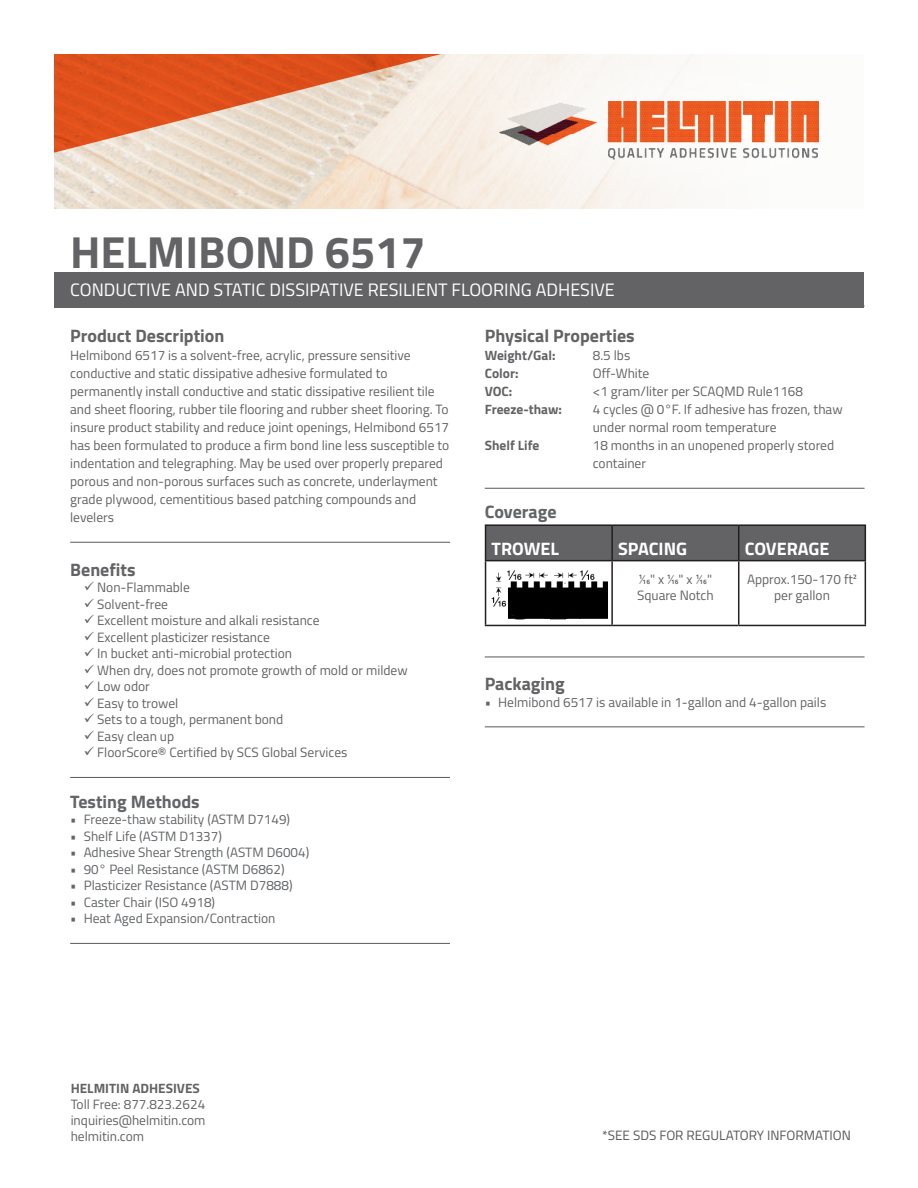
<style>
.page{position:relative;width:918px;height:1188px;background:#fff}
.page>*{position:absolute;margin:0;border:0;box-sizing:border-box;transform-origin:0 0}
.t1{font:700 45px "Cairo";color:#636366}
.t2{font:18px "Cairo";color:#fff}
.t3{font:700 18px "Cairo";color:#636366}
.t4{font:700 18px "Cairo";color:#626467}
.t5{font:700 18px "Cairo";color:#fff}
.t6{font:13.5px/18px "Cairo";color:#636366}
.t7{font:13.5px "Cairo";color:#626467}
.t8{font:700 13.5px "Cairo";color:#636366}
.t9{font:13.5px "Cairo";color:#57585a}
</style>
<div class="page">
<img style="left:54px;top:153px;width:379px;height:55px">
<svg style="left:54px;top:54px;width:379px;height:99px;background:#e59775"></svg>
<div style="left:433px;top:28px;width:457px;height:202px;background:#fff;opacity:.75"></div>
<img style="left:500px;top:102px;width:318px;height:57px">
<hr style="left:70px;top:542px;width:380px;height:1px;background:#57585a">
<hr style="left:70px;top:777px;width:380px;height:1px;background:#57585a">
<hr style="left:70px;top:943px;width:380px;height:1px;background:#57585a">
<hr style="left:485px;top:306px;width:380px;height:1px;background:#57585a">
<hr style="left:485px;top:488px;width:380px;height:1px;background:#57585a">
<hr style="left:485px;top:657px;width:380px;height:1px;background:#57585a">
<hr style="left:485px;top:727px;width:380px;height:1px;background:#57585a">
<div style="left:486px;top:525px;width:126px;height:36px;background:#636366"></div>
<div style="left:612px;top:525px;width:127px;height:36px;background:#636366"></div>
<div style="left:739px;top:525px;width:126px;height:36px;background:#636366"></div>
<hr style="left:485px;top:524px;width:127px;height:2px;background:#231f20">
<hr style="left:485px;top:526px;width:1px;height:34px;background:#231f20">
<hr style="left:612px;top:524px;width:127px;height:2px;background:#231f20">
<hr style="left:611px;top:526px;width:2px;height:34px;background:#231f20">
<hr style="left:739px;top:524px;width:127px;height:2px;background:#231f20">
<hr style="left:738px;top:526px;width:1px;height:34px;background:#231f20">
<hr style="left:865px;top:526px;width:1px;height:34px;background:#231f20">
<hr style="left:485px;top:560px;width:127px;height:1px;background:#231f20">
<hr style="left:485px;top:561px;width:1px;height:64px;background:#231f20">
<hr style="left:612px;top:560px;width:127px;height:1px;background:#231f20">
<hr style="left:611px;top:561px;width:2px;height:64px;background:#231f20">
<hr style="left:739px;top:560px;width:127px;height:1px;background:#231f20">
<hr style="left:738px;top:561px;width:1px;height:64px;background:#231f20">
<hr style="left:865px;top:561px;width:1px;height:64px;background:#231f20">
<hr style="left:485px;top:625px;width:127px;height:1px;background:#231f20">
<hr style="left:612px;top:625px;width:127px;height:1px;background:#231f20">
<hr style="left:739px;top:625px;width:127px;height:1px;background:#231f20">
<img style="left:492px;top:570px;width:116px;height:49px">
<div style="left:54px;top:272px;width:810px;height:36px;background:#636366"></div>
<p class="t1" style="left:70px;top:216px;width:357px">HELMIBOND 6517</p>
<p class="t2" style="left:70px;top:276px;width:546px">CONDUCTIVE AND STATIC DISSIPATIVE RESILIENT FLOORING ADHESIVE</p>
<p class="t3" style="left:70px;top:321px;width:156px">Product Description</p>
<p class="t6" style="left:70px;top:346px;width:381px">Helmibond 6517 is a solvent-free, acrylic, pressure sensitive conductive and static dissipative adhesive formulated to permanently install conductive and static dissipative resilient tile and sheet flooring, rubber tile flooring and rubber sheet flooring. To insure product stability and reduce joint openings, Helmibond 6517 has been formulated to produce a firm bond line less susceptible to indentation and telegraphing. May be used over properly prepared porous and non-porous surfaces such as concrete, underlayment grade plywood, cementitious based patching compounds and levelers</p>
<p class="t3" style="left:70px;top:555px;width:67px">Benefits</p>
<p class="t6" style="left:97px;top:579px;width:94px">Non-Flammable</p>
<p class="t6" style="left:97px;top:595px;width:72px">Solvent-free</p>
<p class="t6" style="left:97px;top:612px;width:224px">Excellent moisture and alkali resistance</p>
<p class="t6" style="left:97px;top:628px;width:174px">Excellent plasticizer resistance</p>
<p class="t6" style="left:97px;top:645px;width:197px">In bucket anti-microbial protection</p>
<p class="t6" style="left:97px;top:661px;width:312px">When dry, does not promote growth of mold or mildew</p>
<p class="t6" style="left:97px;top:678px;width:54px">Low odor</p>
<p class="t6" style="left:97px;top:694px;width:83px">Easy to trowel</p>
<p class="t6" style="left:97px;top:711px;width:188px">Sets to a tough, permanent bond</p>
<p class="t6" style="left:97px;top:727px;width:78px">Easy clean up</p>
<p class="t6" style="left:97px;top:744px;width:252px">FloorScore® Certified by SCS Global Services</p>
<p class="t4" style="left:70px;top:787px;width:131px">Testing Methods</p>
<p class="t7" style="left:70px;top:810px;width:222px">• Freeze-thaw stability (ASTM D7149)</p>
<p class="t7" style="left:70px;top:826px;width:153px">• Shelf Life (ASTM D1337)</p>
<p class="t7" style="left:70px;top:843px;width:241px">• Adhesive Shear Strength (ASTM D6004)</p>
<p class="t7" style="left:70px;top:859px;width:216px">• 90° Peel Resistance (ASTM D6862)</p>
<p class="t7" style="left:70px;top:876px;width:224px">• Plasticizer Resistance (ASTM D7888)</p>
<p class="t7" style="left:70px;top:892px;width:146px">• Caster Chair (ISO 4918)</p>
<p class="t7" style="left:70px;top:909px;width:207px">• Heat Aged Expansion/Contraction</p>
<p class="t3" style="left:485px;top:321px;width:151px">Physical Properties</p>
<p class="t8" style="left:485px;top:344px;width:72px">Weight/Gal:</p>
<p class="t6" style="left:593px;top:346px;width:39px">8.5 lbs</p>
<p class="t8" style="left:485px;top:362px;width:35px">Color:</p>
<p class="t6" style="left:593px;top:364px;width:58px">Off-White</p>
<p class="t8" style="left:485px;top:380px;width:29px">VOC:</p>
<p class="t6" style="left:593px;top:382px;width:212px">&lt;1 gram/liter per SCAQMD Rule1168</p>
<p class="t8" style="left:485px;top:398px;width:79px">Freeze-thaw:</p>
<p class="t6" style="left:593px;top:400px;width:251px">4 cycles @ 0°F. If adhesive has frozen, thaw</p>
<p class="t6" style="left:593px;top:418px;width:185px">under normal room temperature</p>
<p class="t8" style="left:485px;top:434px;width:56px">Shelf Life</p>
<p class="t6" style="left:593px;top:436px;width:243px">18 months in an unopened properly stored container</p>
<p class="t4" style="left:485px;top:497px;width:73px">Coverage</p>
<p class="t5" style="left:492px;top:534px;width:69px">TROWEL</p>
<p class="t5" style="left:618px;top:534px;width:71px">SPACING</p>
<p class="t5" style="left:745px;top:534px;width:86px">COVERAGE</p>
<p class="t6" style="left:639px;top:571px;width:75px">1/16" x 1/16" x 1/16"</p>
<p class="t6" style="left:637px;top:587px;width:78px">Square Notch</p>
<p class="t6" style="left:747px;top:571px;width:112px;line-height:16.2px;text-align:center">Approx.150-170 ft2 per gallon</p>
<p class="t3" style="left:485px;top:669px;width:82px">Packaging</p>
<p class="t6" style="left:485px;top:693px;width:343px">• Helmibond 6517 is available in 1-gallon and 4-gallon pails</p>
<p class="t8" style="left:71px;top:1077px;width:131px">HELMITIN ADHESIVES</p>
<p class="t6" style="left:71px;top:1096px;width:136px;line-height:16.2px;text-align:justify">Toll Free: 877.823.2624 inquiries@helmitin.com helmitin.com</p>
<p class="t9" style="left:602px;top:1126px;width:250px">*SEE SDS FOR REGULATORY INFORMATION</p>
</div>
